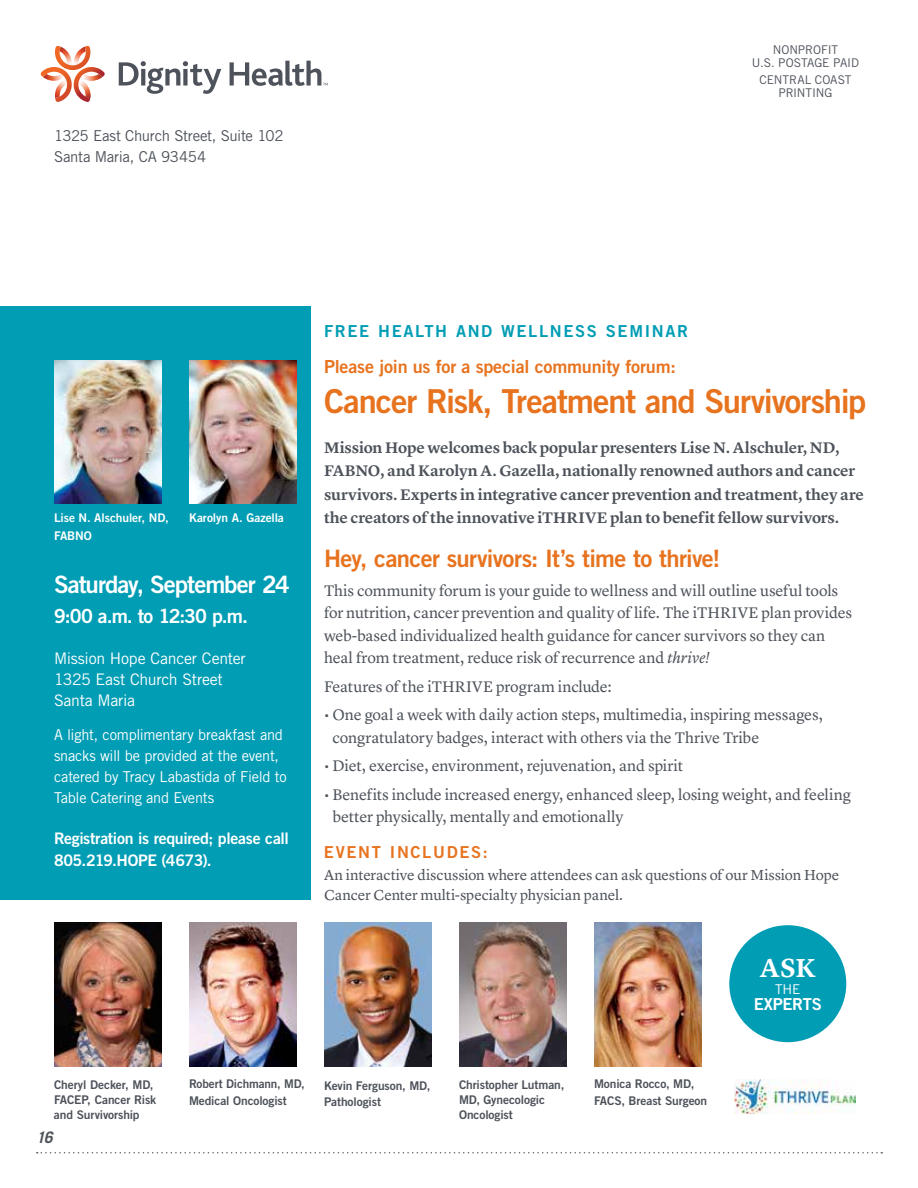
<style>
.page{position:relative;width:918px;height:1188px;background:#fff}
.page>*{position:absolute;margin:0;border:0;box-sizing:border-box;transform-origin:0 0}
.t1{font:33px "Trade Gothic LT Std Bd 2";letter-spacing:-.035em;color:#e7731f}
.t2{font:600 27px "Lyon Text";color:#fff}
.t3{font:24px "Trade Gothic LT Std Bd 2";letter-spacing:-.02em;color:#e7731f}
.t4{font:24px "Trade Gothic LT Std Bd 2";letter-spacing:-.045em;color:#fff}
.t5{font:19.5px "Trade Gothic LT Std Bd 2";color:#fff}
.t6{font:18px "Trade Gothic LT Std Bd 2";letter-spacing:-.01em;color:#e7731f}
.t7{font:16.5px "Trade Gothic Bold Two";letter-spacing:.1em;color:#009db4}
.t8{font:16.5px "Trade Gothic LT Std Bd 2";letter-spacing:.1em;color:#e7731f}
.t9{font:16.5px "Trade Gothic Bold Two";letter-spacing:-.01em;color:#fff}
.t10{font:15.9px/22.5px "Lyon Text";letter-spacing:-.01em;color:#4d525a}
.t11{font:600 15.9px/23.4px "Lyon Text";letter-spacing:-.01em;color:#4d525a}
.t12{font:15.9px/21px "Trade Gothic LT Std";letter-spacing:-.015em;color:#fff}
.t13{font:15.9px/22.5px "Trade Gothic LT Std Bd 2";letter-spacing:-.02em;color:#fff}
.t14{font:italic 700 15.9px "Trade Gothic";color:#4d525a}
.t15{font:15px/21px "Trade Gothic LT Std";letter-spacing:-.015em;color:#fff}
.t16{font:15px/19.5px "Lyon Text";letter-spacing:-.005em;color:#4d525a}
.t17{font:15px/21px "Trade Gothic LT Std";letter-spacing:-.02em;color:#4d525a}
.t18{font:13.5px "Trade Gothic";color:#fff}
.t19{font:12px/15px "Trade Gothic LT Std Bd 2";letter-spacing:-.01em;color:#4d525a}
.t20{font:12px/13.5px "Trade Gothic LT Std";letter-spacing:-.005em;color:#4d525a}
.t21{font:12px/18px "Trade Gothic LT Std Bd 2";letter-spacing:-.005em;color:#fff}
.s1{font-style:italic}
</style>
<div class="page">
<div style="left:0;top:306px;width:310px;height:594px;background:#009db4"></div>
<svg style="left:119px;top:61px;width:102px;height:33px"></svg>
<svg style="left:230px;top:61px;width:98px;height:25px"></svg>
<svg style="left:40px;top:46px;width:65px;height:56px"></svg>
<img style="left:81px;top:74px;width:21px;height:7px">
<img style="left:82px;top:74px;width:20px;height:3px">
<svg style="left:37px;top:1152px;width:845px;height:2px"></svg>
<img style="left:189px;top:360px;width:108px;height:144px">
<img style="left:54px;top:360px;width:108px;height:144px">
<div style="left:729px;top:925px;width:117px;height:117px;background:#009db4;border-radius:50%"></div>
<img style="left:54px;top:922px;width:108px;height:144px">
<img style="left:459px;top:922px;width:108px;height:144px">
<img style="left:324px;top:922px;width:108px;height:144px">
<img style="left:189px;top:922px;width:108px;height:144px">
<img style="left:594px;top:922px;width:108px;height:144px">
<img style="left:734px;top:1080px;width:122px;height:34px">
<p class="t17" style="left:54px;top:125px;width:231px">1325 East Church Street, Suite 102<br>Santa Maria, CA 93454</p>
<p class="t20" style="left:752px;top:42px;width:109px;text-indent:21px">nonprofit<br>U.S. POSTAGE PAID</p>
<p class="t20" style="left:759px;top:72px;width:94px;text-align:center">CENTRAL COAST<br>PRINTING</p>
<p class="t21" style="left:54px;top:509px;width:116px">Lise N . Alschuler, N D,<br>FABNO</p>
<p class="t21" style="left:189px;top:509px;width:96px">Karolyn A. Gazella</p>
<h3 class="t4" style="left:54px;top:570px;width:237px">Saturday, September 24</h3>
<p class="t5" style="left:54px;top:604px;width:195px">9:00 a.m. to 12:30 p.m.</p>
<p class="t12" style="left:54px;top:648px;width:193px">Mission Hope Cancer Center<br>1325 East Church Street<br>Santa Maria</p>
<p class="t15" style="left:54px;top:724px;width:234px">A light, complimentary breakfast and snacks will be provided at the event, catered by Tracy Labastida of Field to Table Catering and Events</p>
<p class="t13" style="left:54px;top:827px;width:236px">Registration is required; please call<br>805.219.HOPE (4673).</p>
<p class="t7" style="left:324px;top:321px;width:35px">FREE</p>
<p class="t7" style="left:378px;top:321px;width:197px">HEALTH AND WELLNESS</p>
<p class="t7" style="left:606px;top:321px;width:13px">SEM</p>
<p class="t7" style="left:645px;top:321px;width:45px">INAR</p>
<p class="t6" style="left:324px;top:355px;width:353px">Please join us for a special community forum:</p>
<h1 class="t1" style="left:324px;top:381px;width:544px">Cancer Risk, Treatment and Survivorship</h1>
<p class="t11" style="left:324px;top:435px;width:542px">Mission Hope welcomes back popular presenters Lise N. Alschuler, ND, FABNO, and Karolyn A. Gazella, nationally renowned authors and cancer survivors. Experts in integrative cancer prevention and treatment, they are the creators of the innovative iTHRIVE plan to benefit fellow survivors.</p>
<h3 class="t3" style="left:324px;top:544px;width:398px">Hey, cancer survivors: It’s time to thrive!</h3>
<p class="t10" style="left:324px;top:578px;width:530px">This community forum is your guide to wellness and will outline useful tools for nutrition, cancer prevention and quality of life. The iTHRIVE plan provides web-based individualized health guidance for cancer survivors so they can heal from treatment, reduce risk of recurrence and <span class="s1">thrive!</span></p>
<p class="t10" style="left:324px;top:674px;width:289px">Features of the iTHRIVE program include:</p>
<p class="t10" style="left:332px;top:702px;width:492px;text-indent:-8px">• One goal a week with daily action steps, multimedia, inspiring messages, congratulatory badges, interact with others via the Thrive Tribe</p>
<p class="t10" style="left:324px;top:753px;width:361px">• Diet, exercise, environment, rejuvenation, and spirit</p>
<p class="t10" style="left:332px;top:782px;width:520px;text-indent:-8px">• Benefits include increased energy, enhanced sleep, losing weight, and feeling better physically, mentally and emotionally</p>
<p class="t8" style="left:324px;top:842px;width:165px">event includes:</p>
<p class="t16" style="left:324px;top:864px;width:517px">An interactive discussion where attendees can ask questions of our Mission Hope<br>Cancer Center multi-specialty physician panel.</p>
<h2 class="t2" style="left:760px;top:947px;width:57px">ASK</h2>
<p class="t18" style="left:775px;top:981px;width:10px">the</p>
<p class="t9" style="left:754px;top:994px;width:67px">EXPE RTS</p>
<p class="t19" style="left:189px;top:1075px;width:117px;line-height:16.5px">Robert Dichmann, MD,<br>Medical Oncologist</p>
<p class="t19" style="left:324px;top:1077px;width:108px;line-height:16.5px">Kevin Ferguson, MD,<br>Pathologist</p>
<p class="t19" style="left:594px;top:1075px;width:115px;line-height:16.5px">Monica Rocco, MD,<br>FACS, Breast Surgeon</p>
<p class="t19" style="left:54px;top:1077px;width:104px">Cheryl Decker, MD,<br>FACEP, Cancer Risk and Survivorship</p>
<p class="t19" style="left:459px;top:1077px;width:107px">Christopher Lutman,<br>MD, Gynecologic<br>Oncologist</p>
<p class="t14" style="left:36px;top:1128px;width:18px">16</p>
</div>
